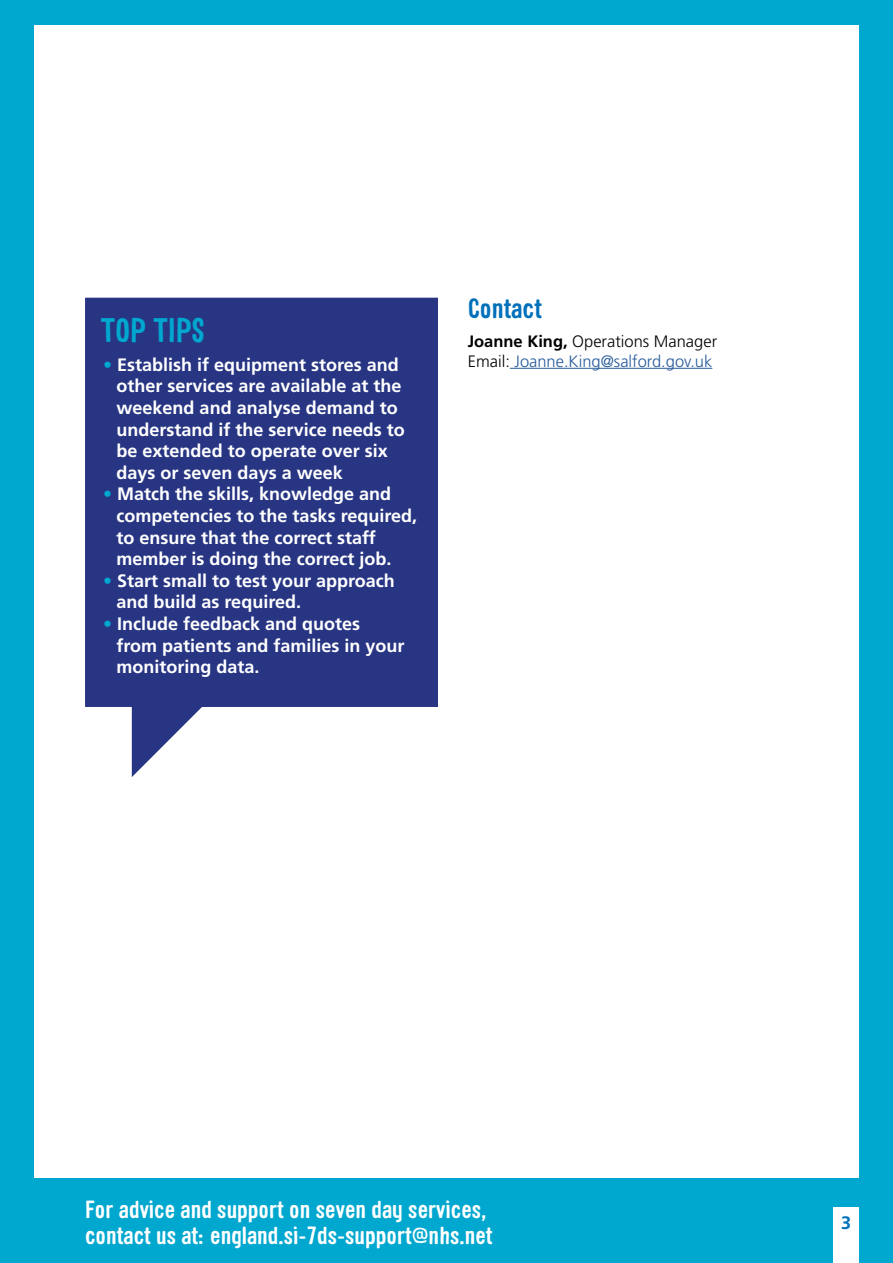
<style>
.page{position:relative;width:893px;height:1263px;background:#00a7ce}
.page>*{position:absolute;margin:0;border:0;box-sizing:border-box;transform-origin:0 0}
.t1{font:700 33px "Sini";color:#00a7ce}
.t2{font:700 27px "Sini";color:#0070ba}
.t3{font:700 24px/25.5px "Sini";color:#fff}
.t4{font:700 18px/21.6px "Frutiger";color:#fff}
.t5{font:700 18px "Frutiger";color:#0070ba}
.t6{font:300 16.5px/19.8px "Frutiger";color:#275b9b}
.s1{color:#00a7ce}
.s2{font-weight:700;color:#000}
.s3{color:#000}
</style>
<div class="page">
<div style="left:34px;top:26px;width:825px;height:1152px;background:#fff"></div>
<div style="left:833px;top:1208px;width:26px;height:55px;background:#fff"></div>
<hr style="left:510px;top:368px;width:202px;height:1px;background:#275b9b">
<svg style="left:85px;top:298px;width:353px;height:479px;background:#444f93"></svg>
<p class="t1" style="left:101px;top:309px;width:105px">TOP TIPS</p>
<p class="t4" style="left:117px;top:354px;width:290px;text-indent:-14px"><span class="s1">•</span> Establish if equipment stores and other services are available at the weekend and analyse demand to understand if the service needs to be extended to operate over six days or seven days a week</p>
<p class="t4" style="left:117px;top:483px;width:302px;text-indent:-14px"><span class="s1">•</span> Match the skills, knowledge and competencies to the tasks required,</p>
<p class="t4" style="left:117px;top:527px;width:276px">to ensure that the correct staff member is doing the correct job.</p>
<p class="t4" style="left:117px;top:570px;width:280px;text-indent:-14px"><span class="s1">•</span> Start small to test your approach and build as required.</p>
<p class="t4" style="left:117px;top:613px;width:289px;text-indent:-14px"><span class="s1">•</span> Include feedback and quotes from patients and families in your monitoring data.</p>
<p class="t2" style="left:468px;top:291px;width:76px">Contact</p>
<p class="t6" style="left:468px;top:331px;width:251px"><span class="s2">Joanne King,</span> <span class="s3">Operations Manager<br>Email:</span> Joanne.King@salford.gov.uk</p>
<p class="t3" style="left:85px;top:1196px;width:409px">For advice and support on seven day services, contact us at:england.si-7ds-support@nhs.net</p>
<p class="t5" style="left:841px;top:1212px;width:12px">3</p>
</div>
